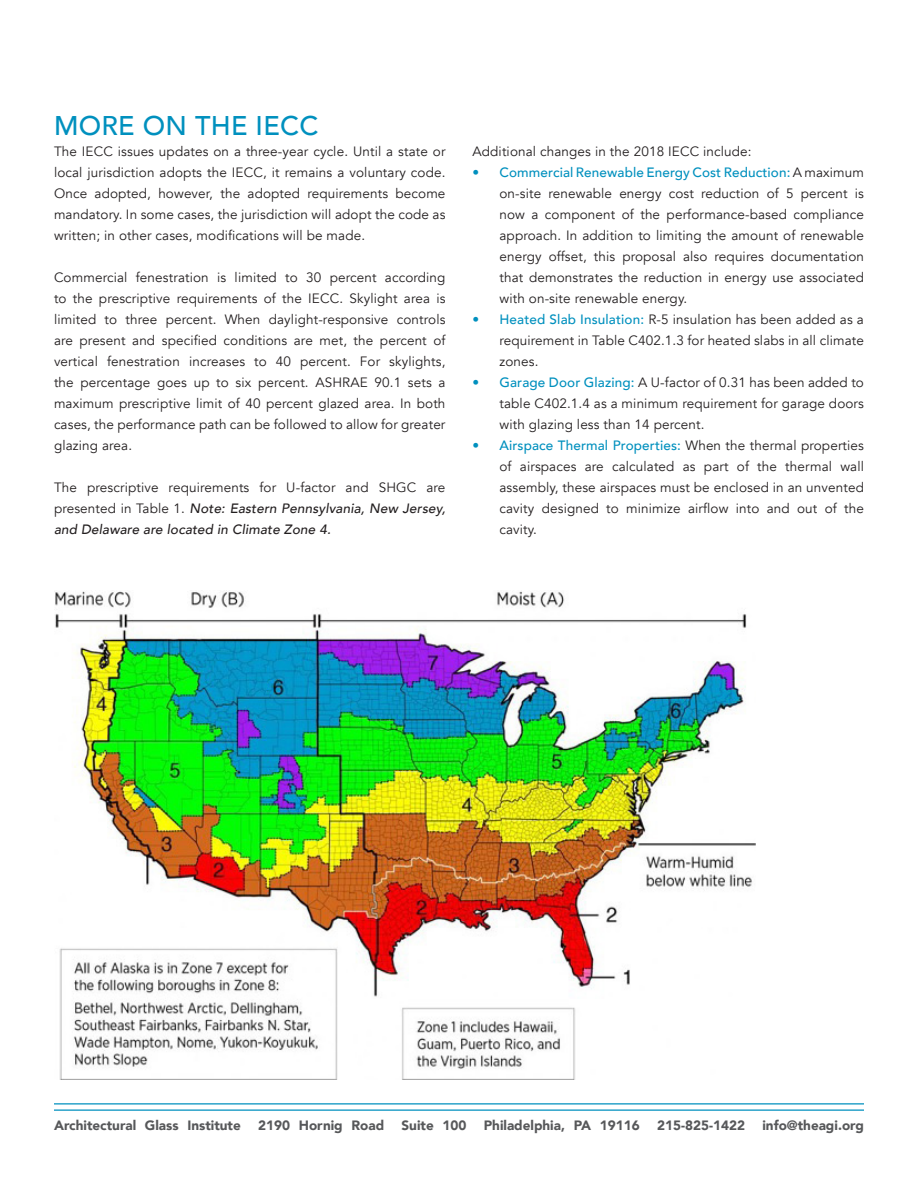
<style>
.page{position:relative;width:918px;height:1188px;background:#fff}
.page>*{position:absolute;margin:0;border:0;box-sizing:border-box;transform-origin:0 0}
.t1{font:500 27px "Avenir";letter-spacing:.01em;color:#0090be}
.t2{font:13.5px/21px "Avenir";letter-spacing:.01em;color:#231f20;text-align:justify}
.t3{font:italic 500 13.5px/21px "Avenir";letter-spacing:.01em;color:#231f20;text-align:justify}
.t4{font:900 13.5px "Avenir";color:#57585a}
.s1{font-weight:400;font-style:normal}
.s2{font-weight:500;color:#0090be}
</style>
<div class="page">
<hr style="left:54px;top:1103px;width:810px;height:2px;background:#0090be">
<hr style="left:54px;top:1109px;width:810px;height:2px;background:#0090be">
<img style="left:54px;top:591px;width:702px;height:489px">
<p class="t1" style="left:54px;top:102px;width:266px">MORE ON THE IECC</p>
<p class="t2" style="left:54px;top:141px;width:393px">The IECC issues updates on a three-year cycle. Until a state or local jurisdiction adopts the IECC, it remains a voluntary code.<br>Once adopted, however, the adopted requirements become mandatory. In some cases, the jurisdiction will adopt the code as written; in other cases, modifications will be made.</p>
<p class="t2" style="left:54px;top:267px;width:393px">Commercial fenestration is limited to 30 percent according to the prescriptive requirements of the IECC. Skylight area is limited to three percent. When daylight-responsive controls are present and specified conditions are met, the percent of vertical fenestration increases to 40 percent. For skylights, the percentage goes up to six percent. ASHRAE 90.1 sets a maximum prescriptive limit of 40 percent glazed area. In both cases, the performance path can be followed to allow for greater glazing area.</p>
<p class="t3" style="left:54px;top:477px;width:393px"><span class="s1">The prescriptive requirements for U-factor and SHGC are presented in Table 1.</span> Note: Eastern Pennsylvania, New Jersey, and Delaware are located in Climate Zone 4.</p>
<p class="t2" style="left:472px;top:141px;width:281px">Additional changes in the 2018 IECC include:</p>
<p class="t2" style="left:500px;top:162px;width:366px;text-indent:-27px"><span class="s2">• Commercial Renewable Energy Cost Reduction:</span> A maximum on-site renewable energy cost reduction of 5 percent is now a component of the performance-based compliance approach. In addition to limiting the amount of renewable energy offset, this proposal also requires documentation that demonstrates the reduction in energy use associated with on-site renewable energy.</p>
<p class="t2" style="left:500px;top:309px;width:366px;text-indent:-27px"><span class="s2">• Heated Slab Insulation:</span> R-5 insulation has been added as a requirement in Table C402.1.3 for heated slabs in all climate zones.</p>
<p class="t2" style="left:500px;top:372px;width:366px;text-indent:-27px"><span class="s2">• Garage Door Glazing:</span> A U-factor of 0.31 has been added to table C402.1.4 as a minimum requirement for garage doors with glazing less than 14 percent.</p>
<p class="t2" style="left:500px;top:435px;width:366px;text-indent:-27px"><span class="s2">• Airspace Thermal Properties:</span> When the thermal properties of airspaces are calculated as part of the thermal wall assembly, these airspaces must be enclosed in an unvented cavity designed to minimize airflow into and out of the cavity.</p>
<p class="t4" style="left:54px;top:1114px;width:188px">Architectural Glass Institute</p>
<p class="t4" style="left:258px;top:1114px;width:128px">2190 Hornig Road</p>
<p class="t4" style="left:402px;top:1114px;width:66px">Suite 100</p>
<p class="t4" style="left:484px;top:1114px;width:158px">Philadelphia, PA 19116</p>
<p class="t4" style="left:657px;top:1114px;width:89px">215-825-1422</p>
<p class="t4" style="left:762px;top:1114px;width:103px">info@theagi.org</p>
</div>
